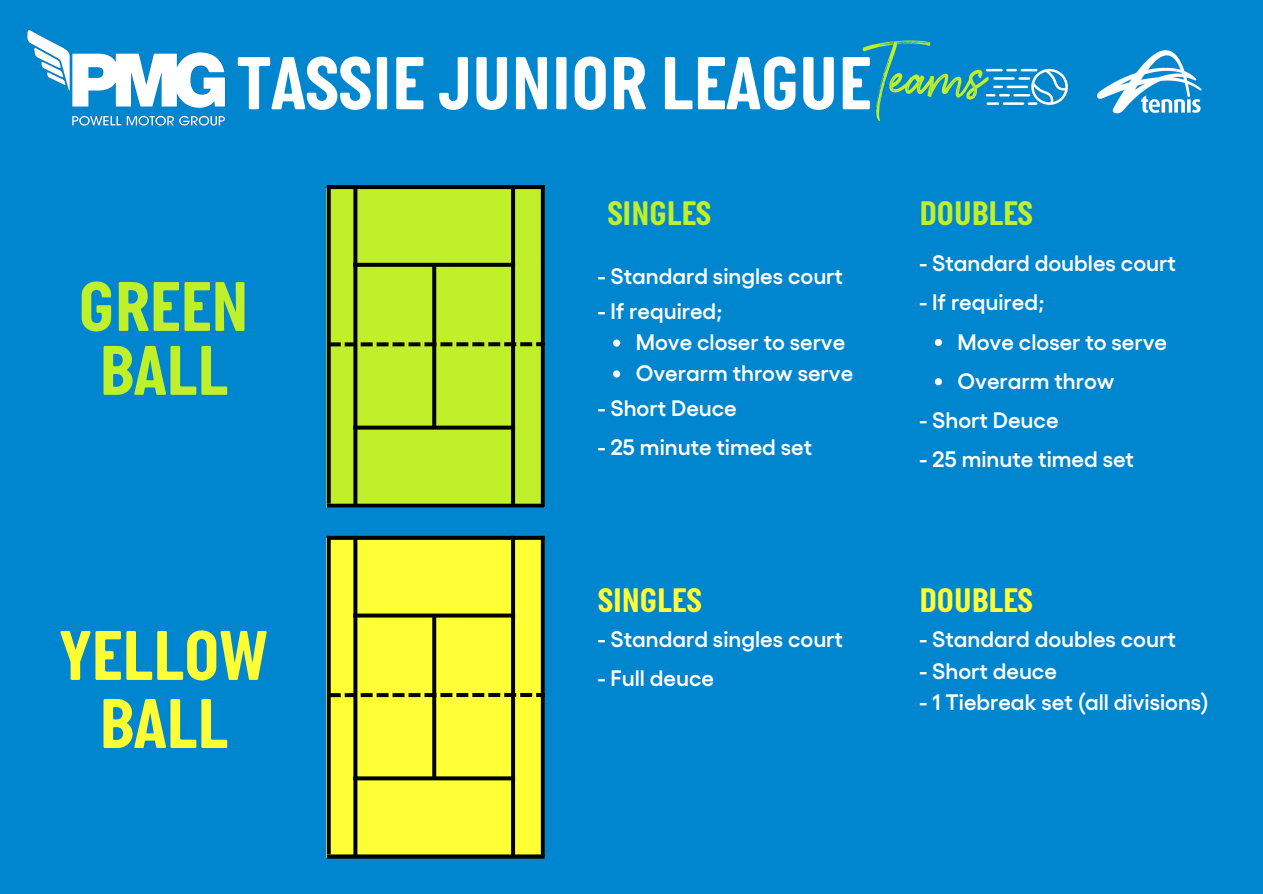
<style>
.page{position:relative;width:1263px;height:894px;background:#fff}
.page>*{position:absolute;margin:0;border:0;box-sizing:border-box;transform-origin:0 0}
.t1{font:79.2px "Brownhill Script";color:#c0f029}
.t2{font:700 76.65px "Italian Plate No 1";color:#fff}
.t3{font:700 71.85px "Italian Plate No 1";color:#ffff35}
.t4{font:700 71.85px "Italian Plate No 1";color:#c0f029}
.t5{font:700 34.35px "Italian Plate No 1";color:#c0f029}
.t6{font:700 34.35px "Italian Plate No 1";color:#ffff35}
.t7{font:600 22.35px "Gellix";color:#fff}
</style>
<div class="page">
<div style="left:0;top:0;width:1263px;height:893px;background:#0085cf"></div>
<div style="left:327px;top:188px;width:218px;height:319px;background:#c0f029"></div>
<svg style="left:432px;top:267px;width:4px;height:158px"></svg>
<svg style="left:327px;top:189px;width:4px;height:314px"></svg>
<svg style="left:353px;top:189px;width:4px;height:314px"></svg>
<svg style="left:541px;top:189px;width:4px;height:314px"></svg>
<svg style="left:327px;top:185px;width:218px;height:4px"></svg>
<svg style="left:353px;top:263px;width:158px;height:4px"></svg>
<svg style="left:353px;top:425px;width:158px;height:4px"></svg>
<svg style="left:329px;top:342px;width:12px;height:4px"></svg>
<svg style="left:345px;top:342px;width:12px;height:4px"></svg>
<svg style="left:361px;top:342px;width:12px;height:4px"></svg>
<svg style="left:377px;top:342px;width:12px;height:4px"></svg>
<svg style="left:393px;top:342px;width:12px;height:4px"></svg>
<svg style="left:409px;top:342px;width:11px;height:4px"></svg>
<svg style="left:424px;top:342px;width:12px;height:4px"></svg>
<svg style="left:440px;top:342px;width:12px;height:4px"></svg>
<svg style="left:456px;top:342px;width:12px;height:4px"></svg>
<svg style="left:472px;top:342px;width:12px;height:4px"></svg>
<svg style="left:488px;top:342px;width:12px;height:4px"></svg>
<svg style="left:504px;top:342px;width:12px;height:4px"></svg>
<svg style="left:520px;top:342px;width:12px;height:4px"></svg>
<svg style="left:536px;top:342px;width:9px;height:4px"></svg>
<svg style="left:511px;top:185px;width:4px;height:318px"></svg>
<svg style="left:327px;top:503px;width:218px;height:4px"></svg>
<svg style="left:613px;top:339px;width:7px;height:7px"></svg>
<svg style="left:613px;top:370px;width:7px;height:7px"></svg>
<svg style="left:935px;top:339px;width:7px;height:7px"></svg>
<svg style="left:935px;top:378px;width:7px;height:7px"></svg>
<div style="left:327px;top:538px;width:218px;height:319px;background:#ffff35"></div>
<svg style="left:432px;top:617px;width:4px;height:159px"></svg>
<svg style="left:327px;top:539px;width:4px;height:315px"></svg>
<svg style="left:353px;top:539px;width:4px;height:315px"></svg>
<svg style="left:541px;top:539px;width:4px;height:315px"></svg>
<svg style="left:327px;top:535px;width:218px;height:4px"></svg>
<svg style="left:353px;top:613px;width:158px;height:4px"></svg>
<svg style="left:353px;top:776px;width:158px;height:4px"></svg>
<svg style="left:329px;top:693px;width:12px;height:4px"></svg>
<svg style="left:345px;top:693px;width:12px;height:4px"></svg>
<svg style="left:361px;top:693px;width:12px;height:4px"></svg>
<svg style="left:377px;top:693px;width:12px;height:4px"></svg>
<svg style="left:393px;top:693px;width:12px;height:4px"></svg>
<svg style="left:409px;top:693px;width:11px;height:4px"></svg>
<svg style="left:424px;top:692px;width:12px;height:4px"></svg>
<svg style="left:440px;top:693px;width:12px;height:3px"></svg>
<svg style="left:456px;top:693px;width:12px;height:3px"></svg>
<svg style="left:472px;top:693px;width:12px;height:3px"></svg>
<svg style="left:488px;top:693px;width:12px;height:3px"></svg>
<svg style="left:504px;top:692px;width:12px;height:4px"></svg>
<svg style="left:520px;top:693px;width:12px;height:3px"></svg>
<svg style="left:536px;top:692px;width:9px;height:4px"></svg>
<svg style="left:511px;top:535px;width:4px;height:319px"></svg>
<svg style="left:327px;top:854px;width:218px;height:4px"></svg>
<img style="left:27px;top:30px;width:199px;height:96px">
<img style="left:1096px;top:50px;width:106px;height:64px">
<svg style="left:986px;top:69px;width:82px;height:36px"></svg>
<p class="t1" style="left:863px;top:28px;width:126px">Teams</p>
<p class="t2" style="left:237px;top:52px;width:636px">TASSIE JUNIOR LEAGUE</p>
<p class="t4" style="left:78px;top:277px;width:172px">GREEN</p>
<p class="t4" style="left:99px;top:341px;width:130px">BALL</p>
<p class="t3" style="left:60px;top:625px;width:209px">YELLOW</p>
<p class="t3" style="left:99px;top:693px;width:130px">BALL</p>
<p class="t5" style="left:608px;top:199px;width:105px">SINGLES</p>
<p class="t7" style="left:598px;top:261px;width:247px">- Standard singles court</p>
<p class="t7" style="left:598px;top:296px;width:127px">- If required;</p>
<p class="t7" style="left:636px;top:327px;width:211px">Move closer to serve</p>
<p class="t7" style="left:636px;top:358px;width:219px">Overarm throw serve</p>
<p class="t7" style="left:598px;top:392px;width:141px">- Short Deuce</p>
<p class="t7" style="left:598px;top:431px;width:216px">- 25 minute timed set</p>
<p class="t6" style="left:598px;top:586px;width:105px">SINGLES</p>
<p class="t7" style="left:598px;top:623px;width:247px">- Standard singles court</p>
<p class="t7" style="left:598px;top:662px;width:118px">- Full deuce</p>
<p class="t5" style="left:919px;top:199px;width:115px">DOUBLES</p>
<p class="t7" style="left:919px;top:248px;width:258px">- Standard doubles court</p>
<p class="t7" style="left:919px;top:287px;width:127px">- If required;</p>
<p class="t7" style="left:957px;top:326px;width:211px">Move closer to serve</p>
<p class="t7" style="left:957px;top:366px;width:159px">Overarm throw</p>
<p class="t7" style="left:919px;top:405px;width:141px">- Short Deuce</p>
<p class="t7" style="left:919px;top:444px;width:216px">- 25 minute timed set</p>
<p class="t6" style="left:919px;top:586px;width:115px">DOUBLES</p>
<p class="t7" style="left:919px;top:624px;width:258px">- Standard doubles court</p>
<p class="t7" style="left:919px;top:655px;width:139px">- Short deuce</p>
<p class="t7" style="left:919px;top:686px;width:291px">- 1 Tiebreak set (all divisions)</p>
</div>
